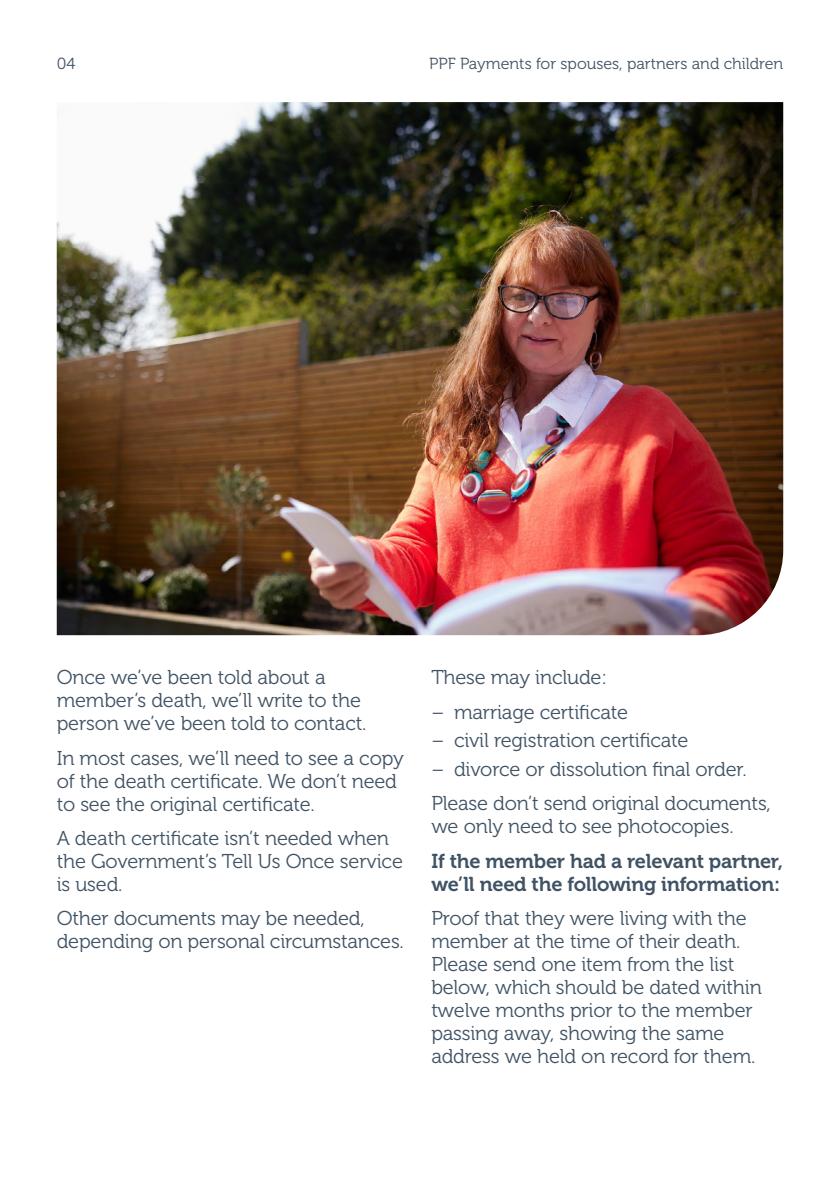
<style>
.page{position:relative;width:840px;height:1191px;background:#fff}
.page>*{position:absolute;margin:0;border:0;box-sizing:border-box;transform-origin:0 0}
.t1{font:20px/23px "Museo 300";letter-spacing:-.01em;color:#405364}
.t2{font:20px/23px "Museo 700";letter-spacing:-.01em;color:#405364}
.t3{font:16px "Museo 300";color:#405364}
</style>
<div class="page">
<img style="left:57px;top:102px;width:725px;height:533px">
<p class="t3" style="left:57px;top:55px;width:20px">04</p>
<p class="t3" style="left:429px;top:55px;width:355px">PPF Payments for spouses, partners and children</p>
<p class="t1" style="left:57px;top:666px;width:311px">Once we’ve been told about a member’s death, we’ll write to the person we’ve been told to contact.</p>
<p class="t1" style="left:57px;top:746px;width:348px">In most cases, we’ll need to see a copy of the death certificate. We don’t need to see the original certificate.</p>
<p class="t1" style="left:57px;top:827px;width:347px">A death certificate isn’t needed when the Government’s Tell Us Once service is used.</p>
<p class="t1" style="left:57px;top:907px;width:348px">Other documents may be needed, depending on personal circumstances.</p>
<p class="t1" style="left:431px;top:666px;width:177px">These may include:</p>
<p class="t1" style="left:431px;top:700px;width:198px">– marriage certificate</p>
<p class="t1" style="left:431px;top:729px;width:258px">– civil registration certificate</p>
<p class="t1" style="left:431px;top:758px;width:316px">– divorce or dissolution final order.</p>
<p class="t1" style="left:431px;top:792px;width:341px">Please don’t send original documents, we only need to see photocopies.</p>
<h5 class="t2" style="left:431px;top:849px;width:353px">If the member had a relevant partner, we’ll need the following information:</h5>
<p class="t1" style="left:431px;top:907px;width:332px">Proof that they were living with the member at the time of their death.<br>Please send one item from the list below, which should be dated within twelve months prior to the member passing away, showing the same address we held on record for them.</p>
</div>
